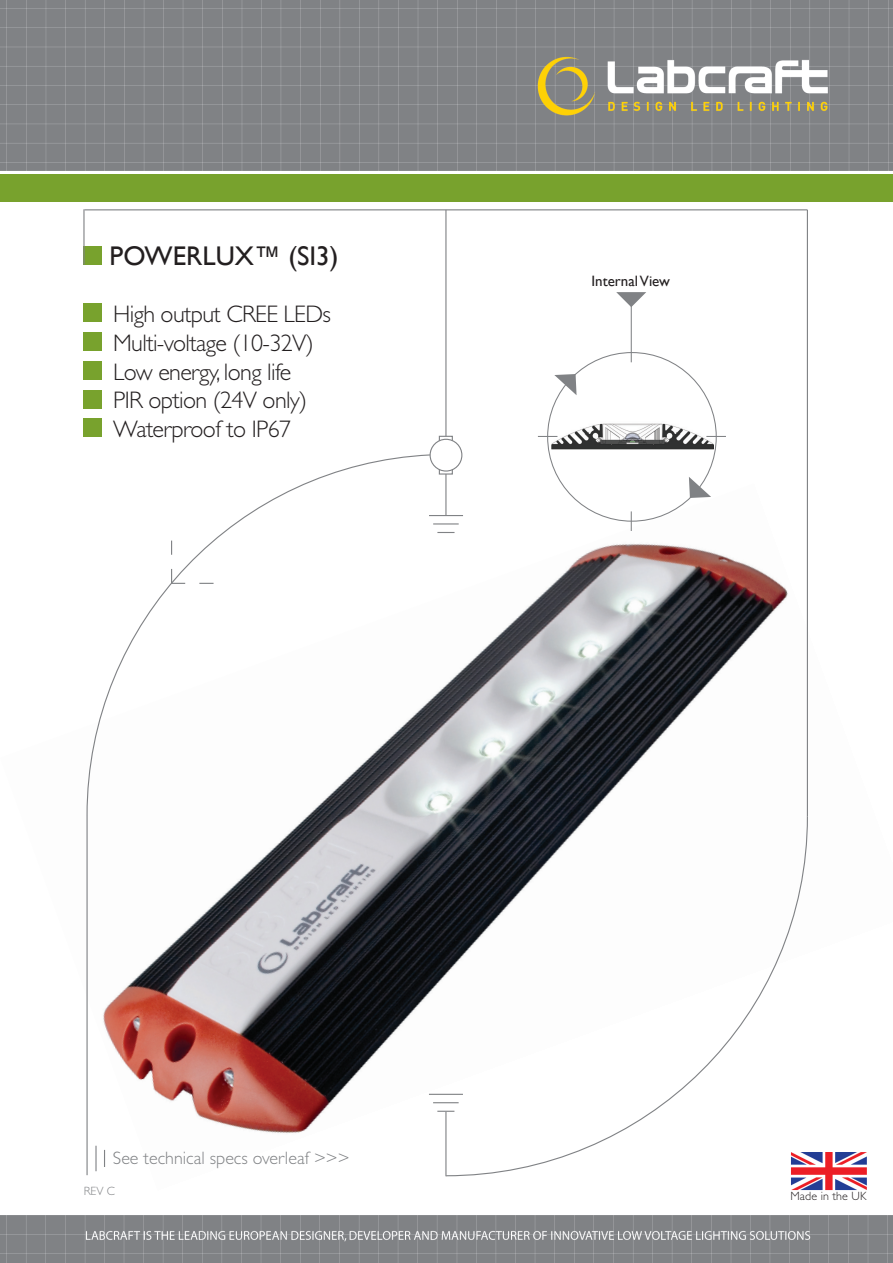
<style>
.page{position:relative;width:893px;height:1263px;background:#fff}
.page>*{position:absolute;margin:0;border:0;box-sizing:border-box;transform-origin:0 0}
.t1{font:27px "Gill Sans";color:#231f20}
.t2{font:300 24px "Gill Sans Std";letter-spacing:-.025em;color:#231f20}
.t3{font:300 18px "Gill Sans Std";color:#808285}
.t4{font:15px "Gill Sans";color:#231f20}
.t5{font:300 12px "Gill Sans Std";letter-spacing:.01em;color:#231f20}
.t6{font:300 12px "Gill Sans Std";color:#808285}
</style>
<div class="page">
<img style="left:551px;top:423px;width:162px;height:26px">
<img style="left:86px;top:483px;width:721px;height:693px">
<div style="left:83px;top:246px;width:19px;height:19px;background:#78a22d"></div>
<div style="left:83px;top:303px;width:19px;height:19px;background:#78a22d"></div>
<div style="left:83px;top:332px;width:19px;height:19px;background:#78a22d"></div>
<div style="left:83px;top:361px;width:19px;height:19px;background:#78a22d"></div>
<div style="left:83px;top:390px;width:19px;height:18px;background:#78a22d"></div>
<div style="left:83px;top:418px;width:19px;height:19px;background:#78a22d"></div>
<hr style="left:445px;top:210px;width:1px;height:242px;background:#808285">
<hr style="left:85px;top:209px;width:722px;height:1px;background:#808285">
<svg style="left:445px;top:815px;width:363px;height:362px"></svg>
<hr style="left:445px;top:1112px;width:1px;height:64px;background:#808285">
<hr style="left:445px;top:451px;width:1px;height:64px;background:#808285">
<hr style="left:83px;top:209px;width:2px;height:56px;background:#808285">
<hr style="left:807px;top:210px;width:1px;height:607px;background:#808285">
<hr style="left:86px;top:815px;width:2px;height:360px;background:#808285">
<hr style="left:429px;top:515px;width:34px;height:1px;background:#808285">
<svg style="left:433px;top:523px;width:26px;height:1px"></svg>
<svg style="left:437px;top:532px;width:17px;height:1px"></svg>
<hr style="left:429px;top:1094px;width:34px;height:1px;background:#808285">
<svg style="left:433px;top:1102px;width:26px;height:1px"></svg>
<svg style="left:437px;top:1111px;width:17px;height:1px"></svg>
<hr style="left:95px;top:1146px;width:2px;height:25px;background:#808285">
<svg style="left:104px;top:1150px;width:1px;height:17px"></svg>
<svg style="left:439px;top:436px;width:14px;height:39px"></svg>
<div style="left:430px;top:439px;width:32px;height:32px;background:#fff;border-radius:50%"></div>
<div style="left:430px;top:439px;width:32px;height:33px;border:1px solid #808285;border-radius:50%"></div>
<svg style="left:86px;top:454px;width:345px;height:362px"></svg>
<svg style="left:554px;top:374px;width:23px;height:21px"></svg>
<svg style="left:689px;top:477px;width:22px;height:21px"></svg>
<svg style="left:706px;top:436px;width:20px;height:1px"></svg>
<svg style="left:538px;top:436px;width:19px;height:1px"></svg>
<svg style="left:631px;top:511px;width:1px;height:20px"></svg>
<hr style="left:631px;top:302px;width:1px;height:60px;background:#808285">
<svg style="left:616px;top:292px;width:30px;height:15px"></svg>
<img style="left:711px;top:1152px;width:156px;height:39px">
<img style="left:0;top:0;width:893px;height:170px">
<img style="left:0;top:1216px;width:893px;height:47px">
<div style="left:0;top:174px;width:893px;height:28px;background:#78a22d"></div>
<p class="t1" style="left:110px;top:240px;width:230px">POWERLUX™ (SI3)</p>
<p class="t2" style="left:113px;top:300px;width:219px">High output CREE LEDs</p>
<p class="t2" style="left:113px;top:329px;width:202px">Multi-voltage (10-32V)</p>
<p class="t2" style="left:113px;top:358px;width:180px">Low energy, long life</p>
<p class="t2" style="left:113px;top:387px;width:196px">PIR option (24V only)</p>
<p class="t2" style="left:113px;top:416px;width:180px">Waterproof to IP67</p>
<p class="t4" style="left:591px;top:272px;width:80px">Internal View</p>
<p class="t3" style="left:113px;top:1148px;width:238px">See technical specs overleaf &gt;&gt;&gt;</p>
<p class="t6" style="left:84px;top:1184px;width:33px">REV C</p>
<p class="t5" style="left:790px;top:1189px;width:78px">Made in the UK</p>
</div>
